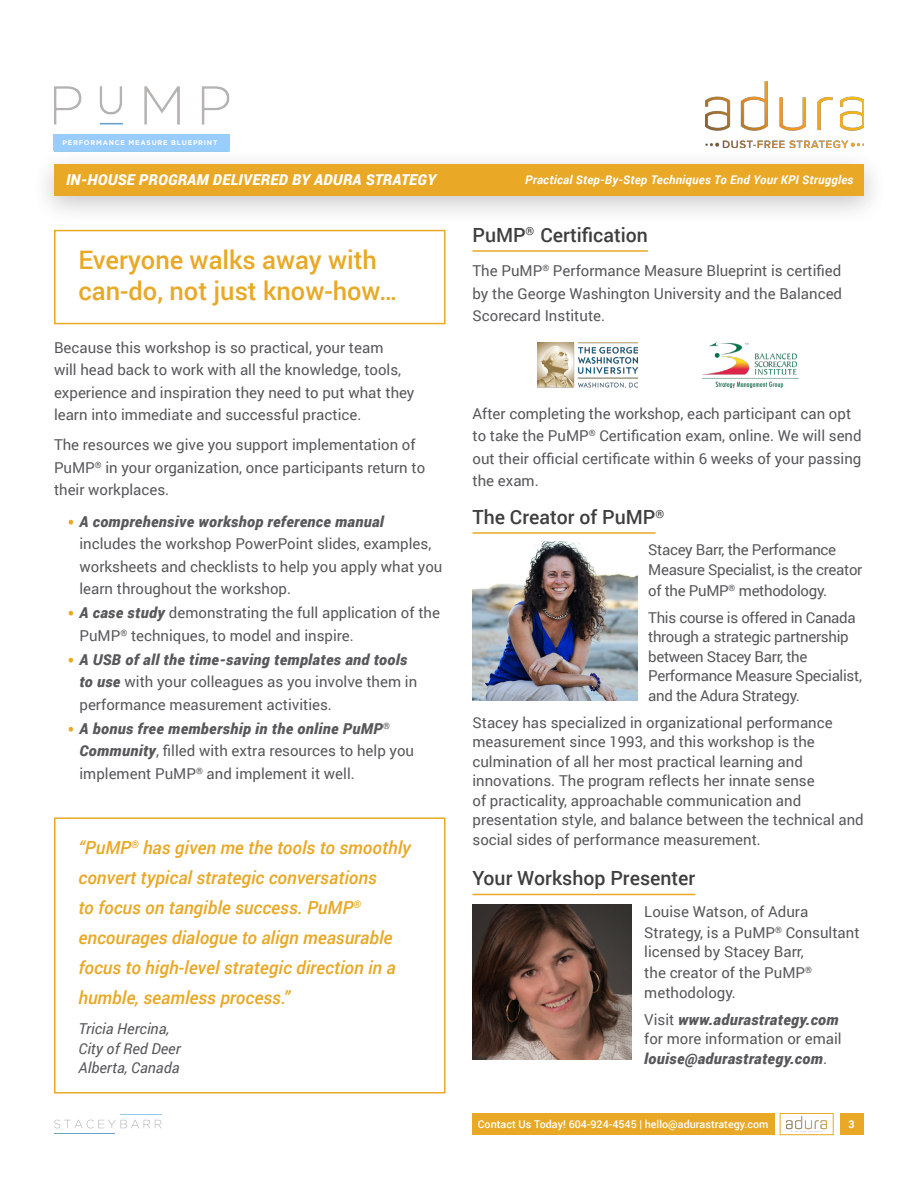
<style>
.page{position:relative;width:918px;height:1188px;background:#fff}
.page>*{position:absolute;margin:0;border:0;box-sizing:border-box;transform-origin:0 0}
.t1{font:500 25.5px/31.5px "Roboto";color:#e9a825}
.t2{font:500 19.5px "Roboto";color:#3e3e3f}
.QUOTE{font:italic 500 18px/30px "Roboto";color:#e9a825}
.t3{font:15px/22.5px "Roboto";color:#57585a}
.t4{font:15px/19.5px "Roboto";letter-spacing:-.02em;color:#57585a}
.t5{font:italic 900 15px/19.5px "Roboto";letter-spacing:.025em;color:#57585a}
.terms{font:italic 15px "Roboto";color:#57585a}
.t6{font:italic 900 15px "Roboto";letter-spacing:.02em;color:#fff}
.t7{font:italic 700 12px "Roboto";letter-spacing:.02em;color:#fff}
.t8{font:11.25px "Roboto";color:#3e3e3f}
.t9{font:500 10.8px "Roboto";color:#fff}
.t10{font:700 10.8px "Roboto";color:#fff}
.t11{font:700 6.75px "Gotham";letter-spacing:.115em;color:#fff}
.s1{font-size:21px;color:#e9a825}
.s2{font-weight:900;font-style:italic}
.s3{font-weight:400;font-style:normal}
</style>
<div class="page">
<div style="left:472px;top:1113px;width:303px;height:22px;background:#e9a825"></div>
<div style="left:840px;top:1113px;width:24px;height:22px;background:#e9a825"></div>
<div style="left:780px;top:1113px;width:54px;height:22px;border:1px solid #e9a825"></div>
<img style="left:786px;top:1117px;width:41px;height:13px">
<div style="left:31px;top:148px;width:856px;height:78px;background:#231f20;opacity:.25"></div>
<div style="left:54px;top:164px;width:810px;height:31px;background:#e9a825"></div>
<img style="left:705px;top:82px;width:159px;height:66px">
<svg style="left:54px;top:1120px;width:108px;height:8px"></svg>
<hr style="left:54px;top:1133px;width:60px;height:1px;background:#6aa2ca">
<hr style="left:120px;top:1115px;width:42px;height:1px;background:#92c9ec">
<img style="left:54px;top:86px;width:176px;height:67px">
<div style="left:53px;top:134px;width:177px;height:17px;background:#9cf"></div>
<div style="left:54px;top:230px;width:392px;height:94px;border:2px solid #e9a825"></div>
<hr style="left:472px;top:250px;width:176px;height:2px;background:#e9a825">
<hr style="left:472px;top:532px;width:184px;height:2px;background:#e9a825">
<hr style="left:472px;top:894px;width:223px;height:1px;background:#e9a825">
<img style="left:702px;top:342px;width:97px;height:46px">
<img style="left:472px;top:905px;width:160px;height:155px">
<img style="left:538px;top:343px;width:99px;height:45px">
<img style="left:472px;top:541px;width:165px;height:159px">
<div style="left:54px;top:818px;width:392px;height:276px;border:2px solid #e9a825"></div>
<p class="t11" style="left:62px;top:139px;width:156px">PERFORMANCE MEASURE BLUEPRINT</p>
<p class="t6" style="left:66px;top:169px;width:372px">IN-HOUSE PROGRAM DELIVERED BY ADURA STRATEGY</p>
<p class="t7" style="left:525px;top:171px;width:330px">Practical Step-By-Step Techniques To End Your KPI Struggles</p>
<p class="t1" style="left:78px;top:243px;width:321px">Everyone walks away with can-do, not just know-how…</p>
<p class="t3" style="left:54px;top:335px;width:362px">Because this workshop is so practical, your team<br>will head back to work with all the knowledge, tools, experience and inspiration they need to put what they learn into immediate and successful practice.</p>
<p class="t3" style="left:54px;top:433px;width:373px">The resources we give you support implementation of<br>PuMP<sup>®</sup> in your organization, once participants return to their workplaces.</p>
<p class="t3" style="left:80px;top:509px;width:364px;text-indent:-12px"><span class="s1">•</span> <span class="s2">A comprehensive workshop reference manual </span>includes the workshop PowerPoint slides, examples, worksheets and checklists to help you apply what you learn throughout the workshop.</p>
<p class="t3" style="left:80px;top:601px;width:362px;text-indent:-12px"><span class="s1">•</span> <span class="s2">A case study</span> demonstrating the full application of the<br>PuMP<sup>®</sup> techniques, to model and inspire.</p>
<p class="t3" style="left:80px;top:647px;width:339px;text-indent:-12px"><span class="s1">•</span> <span class="s2">A USB of all the time-saving templates and tools to use</span> with your colleagues as you involve them in performance measurement activities.</p>
<p class="t3" style="left:80px;top:716px;width:336px;text-indent:-12px"><span class="s1">•</span> <span class="s2">A bonus free membership in the online PuMP</span><sup>®<br></sup><span class="s2">Community</span>, filled with extra resources to help you implement PuMP<sup>®</sup> and implement it well.</p>
<p class="QUOTE" style="left:78px;top:832px;width:334px">“PuMP<sup>®</sup> has given me the tools to smoothly convert typical strategic conversations<br>to focus on tangible success. PuMP<sup>® </sup>encourages dialogue to align measurable focus to high-level strategic direction in a humble, seamless process.”</p>
<p class="terms" style="left:78px;top:1018px;width:92px">Tricia Hercina,</p>
<p class="terms" style="left:78px;top:1038px;width:104px">City of Red Deer</p>
<p class="terms" style="left:78px;top:1057px;width:103px">Alberta, Canada</p>
<p class="t2" style="left:472px;top:221px;width:177px">PuMP Certification</p>
<p class="t3" style="left:472px;top:259px;width:371px;text-align:justify">The PuMP<sup>®</sup> Performance Measure Blueprint is certified by the George Washington University and the Balanced Scorecard Institute.</p>
<p class="t8" style="left:526px;top:223px;width:10px">®</p>
<p class="t3" style="left:472px;top:402px;width:391px">After completing the workshop, each participant can opt to take the PuMP<sup>®</sup> Certification exam, online. We will send out their official certificate within 6 weeks of your passing the exam.</p>
<p class="t2" style="left:472px;top:503px;width:185px">The Creator of PuMP</p>
<p class="t4" style="left:648px;top:540px;width:216px">Stacey Barr, the Performance<br>Measure Specialist, is the creator</p>
<p class="t4" style="left:648px;top:580px;width:180px">of the PuMP<sup>®</sup> methodology.</p>
<p class="t4" style="left:648px;top:607px;width:215px">This course is offered in Canada through a strategic partnership between Stacey Barr, the<br>Performance Measure Specialist, and the Adura Strategy.</p>
<p class="t3" style="left:472px;top:712px;width:393px;line-height:19.5px">Stacey has specialized in organizational performance measurement since 1993, and this workshop is the culmination of all her most practical learning and innovations. The program reflects her innate sense<br>of practicality, approachable communication and presentation style, and balance between the technical and social sides of performance measurement.</p>
<p class="t2" style="left:472px;top:865px;width:224px">Your Workshop Presenter</p>
<p class="t3" style="left:644px;top:901px;width:217px;line-height:21px">Louise Watson, of Adura<br>Strategy, is a PuMP<sup>®</sup> Consultant</p>
<p class="t3" style="left:644px;top:941px;width:169px;line-height:21px">licensed by Stacey Barr, the creator of the PuMP<sup>®</sup></p>
<p class="t3" style="left:644px;top:981px;width:93px">methodology.</p>
<p class="t5" style="left:644px;top:1009px;width:199px"><span class="s3">Visit</span> www.adurastrategy.com <span class="s3">for more information or email </span>louise@adurastrategy.com<span class="s3">.</span></p>
<p class="t8" style="left:656px;top:506px;width:10px">®</p>
<p class="t9" style="left:478px;top:1116px;width:292px">Contact Us Today! 604-924-4545 | hello@adurastrategy.com</p>
<p class="t10" style="left:848px;top:1116px;width:8px">3</p>
</div>
